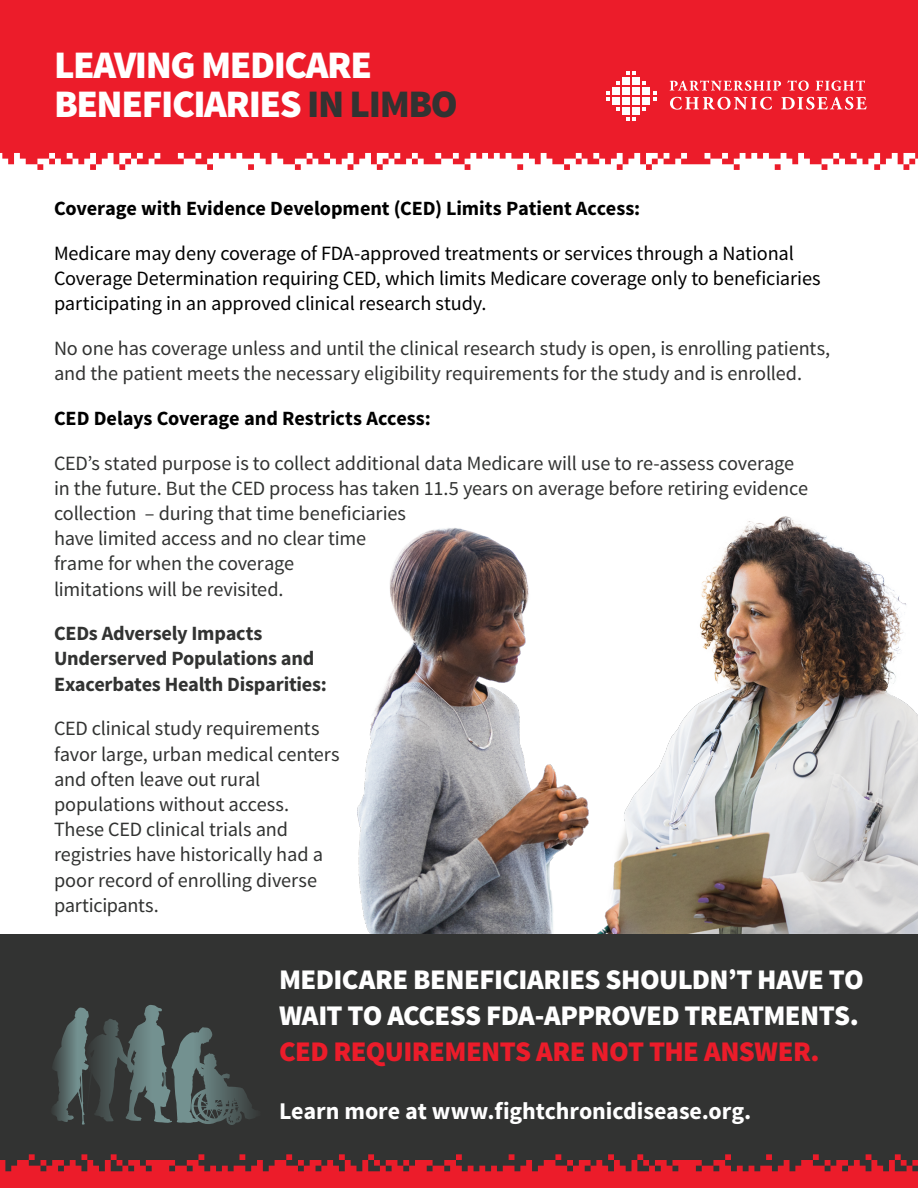
<style>
.page{position:relative;width:918px;height:1188px;background:#fff}
.page>*{position:absolute;margin:0;border:0;box-sizing:border-box;transform-origin:0 0}
.t1{font:900 39px/39px "Source Sans Pro";letter-spacing:-.035em;color:#fff}
.t2{font:900 28.5px/36px "Source Sans Pro";letter-spacing:-.02em;color:#fff}
.t3{font:900 28.5px "Source Sans Pro";letter-spacing:-.02em;color:#ec1c2a}
.t4{font:700 24px "Source Sans Pro";letter-spacing:-.005em;color:#fff}
.t5{font:20.25px/25.2px "Source Sans Pro";letter-spacing:-.005em;color:#323332}
.t6{font:20.25px/25.2px "Source Sans Pro";letter-spacing:-.01em;color:#000}
.t7{font:700 20.25px "Source Sans Pro";letter-spacing:-.005em;color:#000}
.t8{font:700 20.25px/25.2px "Source Sans Pro";letter-spacing:-.01em;color:#323332}
.s1{color:#323332}
</style>
<div class="page">
<img style="left:357px;top:516px;width:561px;height:418px">
<div style="left:0;top:0;width:918px;height:170px;background:#ec1c2a"></div>
<svg style="left:670px;top:80px;width:111px;height:11px"></svg>
<svg style="left:787px;top:80px;width:22px;height:11px"></svg>
<svg style="left:816px;top:80px;width:49px;height:11px"></svg>
<svg style="left:670px;top:97px;width:102px;height:13px"></svg>
<svg style="left:781px;top:97px;width:86px;height:13px"></svg>
<div style="left:623px;top:87px;width:7px;height:8px;background:#fff"></div>
<div style="left:623px;top:77px;width:7px;height:8px;background:#fff"></div>
<svg style="left:626px;top:71px;width:10px;height:4px"></svg>
<svg style="left:616px;top:108px;width:4px;height:3px"></svg>
<svg style="left:616px;top:81px;width:4px;height:4px"></svg>
<svg style="left:653px;top:91px;width:3px;height:10px"></svg>
<svg style="left:606px;top:91px;width:4px;height:10px"></svg>
<svg style="left:643px;top:81px;width:3px;height:4px"></svg>
<svg style="left:626px;top:118px;width:10px;height:3px"></svg>
<div style="left:613px;top:87px;width:7px;height:8px;background:#fff"></div>
<div style="left:613px;top:98px;width:7px;height:7px;background:#fff"></div>
<div style="left:643px;top:87px;width:7px;height:8px;background:#fff"></div>
<div style="left:643px;top:98px;width:7px;height:7px;background:#fff"></div>
<div style="left:623px;top:98px;width:7px;height:7px;background:#fff"></div>
<div style="left:623px;top:108px;width:7px;height:7px;background:#fff"></div>
<div style="left:633px;top:87px;width:7px;height:8px;background:#fff"></div>
<div style="left:633px;top:77px;width:7px;height:8px;background:#fff"></div>
<div style="left:633px;top:98px;width:7px;height:7px;background:#fff"></div>
<div style="left:633px;top:108px;width:7px;height:7px;background:#fff"></div>
<div style="left:0;top:934px;width:918px;height:254px;background:#323332"></div>
<svg style="left:0;top:1154px;width:918px;height:34px"></svg>
<svg style="left:53px;top:1007px;width:93px;height:118px"></svg>
<svg style="left:171px;top:1027px;width:84px;height:98px"></svg>
<h1 class="t1" style="left:54px;top:47px;width:405px">LEAVING MEDICARE<br>BENEFICIARIES <span class="s1">IN LIMBO</span></h1>
<p class="t7" style="left:54px;top:196px;width:588px">Coverage with Evidence Development (CED) Limits Patient Access:</p>
<p class="t6" style="left:54px;top:241px;width:768px">Medicare may deny coverage of FDA-approved treatments or services through a National<br>Coverage Determination requiring CED, which limits Medicare coverage only to beneficiaries participating in an approved clinical research study.</p>
<p class="t5" style="left:54px;top:336px;width:778px">No one has coverage unless and until the clinical research study is open, is enrolling patients, and the patient meets the necessary eligibility requirements for the study and is enrolled.</p>
<p class="t7" style="left:54px;top:405px;width:378px">CED Delays Coverage and Restricts Access:</p>
<p class="t5" style="left:54px;top:451px;width:756px">CED’s stated purpose is to collect additional data Medicare will use to re-assess coverage in the future. But the CED process has taken 11.5 years on average before retiring evidence collection – during that time beneficiaries<br>have limited access and no clear time<br>frame for when the coverage<br>limitations will be revisited.</p>
<p class="t8" style="left:54px;top:622px;width:274px">CEDs Adversely Impacts<br>Underserved Populations and<br>Exacerbates Health Disparities:</p>
<p class="t5" style="left:54px;top:716px;width:287px">CED clinical study requirements favor large, urban medical centers and often leave out rural populations without access.<br>These CED clinical trials and registries have historically had a poor record of enrolling diverse participants.</p>
<h2 class="t2" style="left:279px;top:963px;width:586px">MEDICARE BENEFICIARIES SHOULDN’T HAVE TO<br>WAIT TO ACCESS FDA-APPROVED TREATMENTS.</h2>
<h2 class="t3" style="left:279px;top:1033px;width:542px">CED REQUIREMENTS ARE NOT THE ANSWER.</h2>
<p class="t4" style="left:279px;top:1096px;width:474px">Learn more at www.fightchronicdisease.org.</p>
</div>
